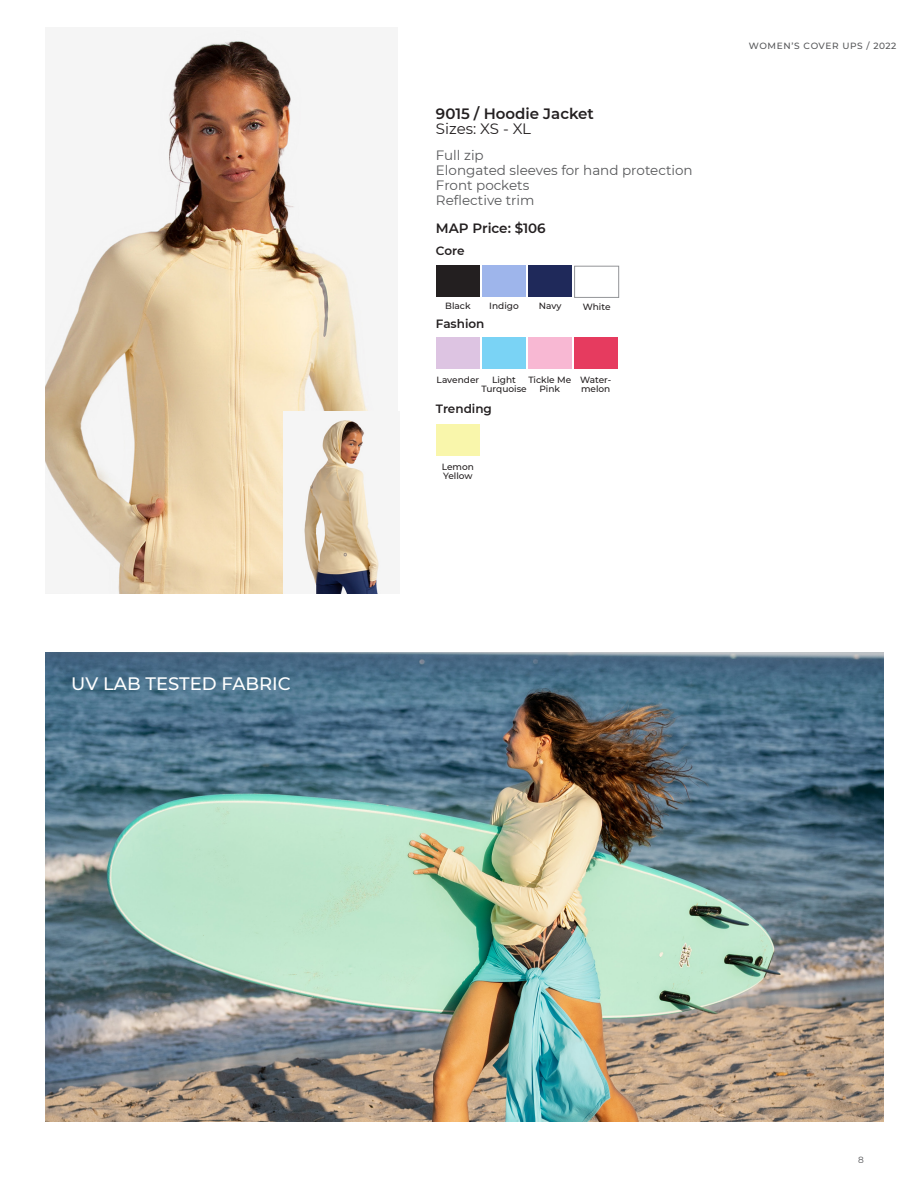
<style>
.page{position:relative;width:918px;height:1188px;background:#fff}
.page>*{position:absolute;margin:0;border:0;box-sizing:border-box;transform-origin:0 0}
.t1{font:500 18px "Montserrat";color:#fff}
.t2{font:600 15px "Montserrat";color:#231f20}
.t3{font:15px "Montserrat";letter-spacing:-.005em;color:#231f20}
.t4{font:13.5px "Montserrat";color:#57585a}
.t5{font:600 13.5px "Montserrat";color:#231f20}
.t6{font:600 12px "Montserrat";color:#231f20}
.t7{font:500 9px/9px "Montserrat";color:#231f20}
.t8{font:500 9px "Montserrat";letter-spacing:.055em;color:#57585a}
.t9{font:9px "Montserrat";color:#57585a}
</style>
<div class="page">
<img style="left:45px;top:30px;width:336px;height:564px">
<div style="left:436px;top:266px;width:44px;height:31px;background:#231f20"></div>
<div style="left:482px;top:266px;width:44px;height:31px;background:#9eb5eb"></div>
<div style="left:528px;top:266px;width:44px;height:31px;background:#1f295a"></div>
<div style="left:574px;top:266px;width:45px;height:32px;border:1px solid #939598"></div>
<div style="left:436px;top:338px;width:44px;height:31px;background:#ddc4e2"></div>
<div style="left:482px;top:338px;width:44px;height:31px;background:#7ad3f5"></div>
<div style="left:528px;top:338px;width:44px;height:31px;background:#f8b8d3"></div>
<div style="left:574px;top:338px;width:44px;height:31px;background:#e63b5f"></div>
<div style="left:436px;top:424px;width:44px;height:31px;background:#f9f6ab"></div>
<img style="left:45px;top:652px;width:838px;height:469px">
<img style="left:284px;top:411px;width:97px;height:182px">
<p class="t1" style="left:71px;top:671px;width:221px">UV LAB TESTED FABRIC</p>
<p class="t2" style="left:436px;top:103px;width:159px">9015 / Hoodie Jacket</p>
<p class="t3" style="left:436px;top:118px;width:97px">Sizes: XS - XL</p>
<p class="t4" style="left:436px;top:146px;width:49px">Full zip</p>
<p class="t4" style="left:436px;top:161px;width:258px">Elongated sleeves for hand protection</p>
<p class="t4" style="left:436px;top:176px;width:95px">Front pockets</p>
<p class="t4" style="left:436px;top:191px;width:100px">Reflective trim</p>
<p class="t5" style="left:436px;top:218px;width:111px">MAP Price: $106</p>
<p class="t6" style="left:436px;top:242px;width:30px">Core</p>
<p class="t7" style="left:445px;top:301px;width:27px">Black</p>
<p class="t7" style="left:489px;top:301px;width:31px">Indigo</p>
<p class="t7" style="left:539px;top:301px;width:24px">Navy</p>
<p class="t7" style="left:583px;top:302px;width:29px">White</p>
<p class="t6" style="left:436px;top:315px;width:50px">Fashion</p>
<p class="t7" style="left:437px;top:375px;width:44px">Lavender</p>
<p class="t7" style="left:492px;top:375px;width:25px">Light</p>
<p class="t7" style="left:481px;top:384px;width:47px">Turquoise</p>
<p class="t7" style="left:528px;top:375px;width:44px;text-align:center">Tickle Me<br>Pink</p>
<p class="t7" style="left:580px;top:375px;width:33px">Water&shy;melon</p>
<p class="t6" style="left:436px;top:400px;width:58px">Trending</p>
<p class="t7" style="left:442px;top:462px;width:34px">Lemon<br>Yellow</p>
<p class="t8" style="left:749px;top:40px;width:149px">WOMEN’S COVER UPS / 2022</p>
<p class="t9" style="left:858px;top:1154px;width:7px">8</p>
</div>
